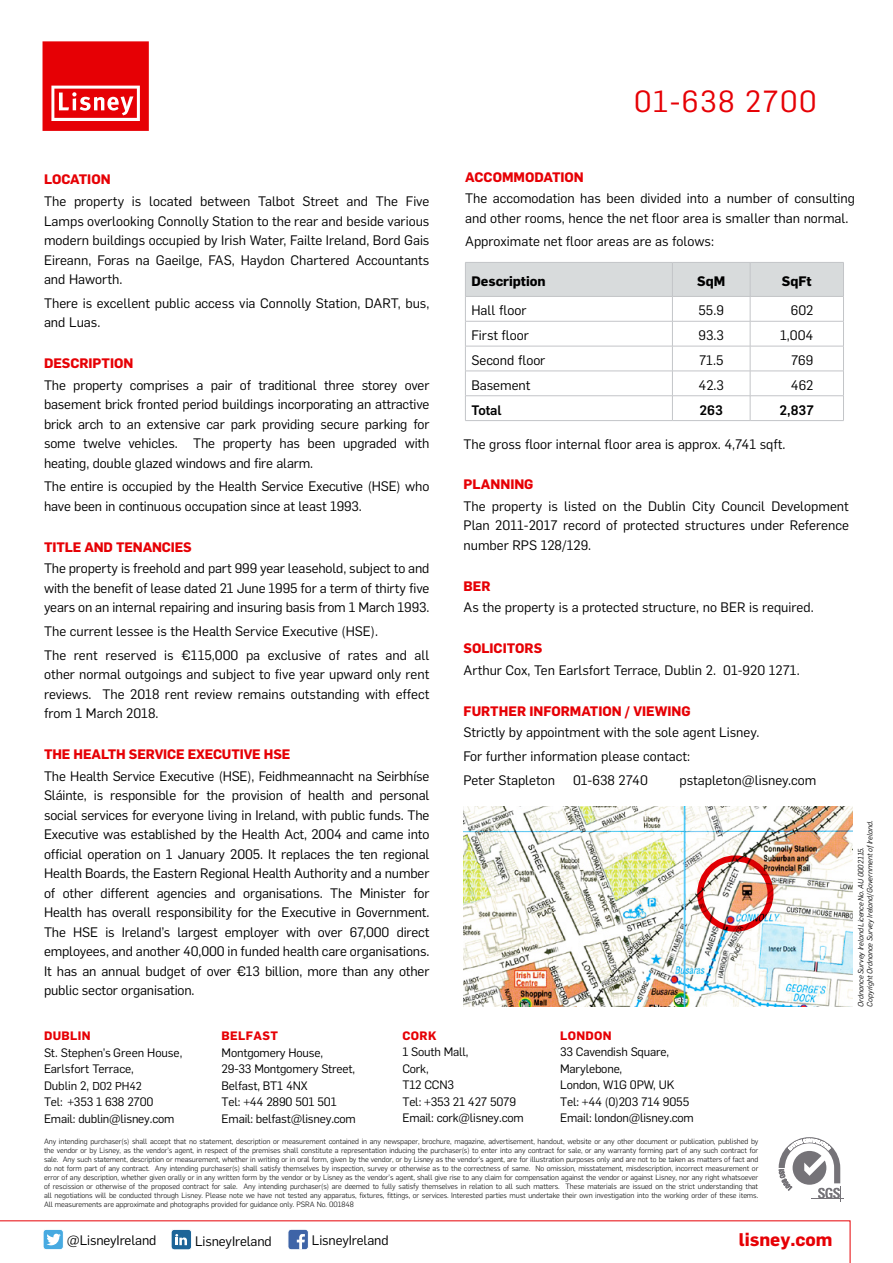
<style>
.page{position:relative;width:893px;height:1263px;background:#fff}
.page>*{position:absolute;margin:0;border:0;box-sizing:border-box;transform-origin:0 0}
.t1{font:30px "Flama";letter-spacing:.05em;color:#e60005}
.t2{font:700 18px "Flama";color:#e60005}
.t3{font:13.5px/19.5px "Flama";color:#000;text-align:justify}
.t4{font:700 13.5px "Flama";color:#e60005}
.t5{font:700 13.5px "Flama";color:#000}
.t6{font:500 13.5px "Flama";color:#000}
.t7{font:12px/16.5px "Flama";letter-spacing:-.015em;color:#000}
.t8{font:700 12px "Flama";letter-spacing:.03em;color:#e60005}
.t9{font:300 7.5px/9px "Flama";letter-spacing:-.01em;color:#000;text-align:justify}
.t10{font:italic 7.5px/9px "Flama";letter-spacing:-.005em;color:#000}
.s1{font-size:11.25px}
</style>
<div class="page">
<svg style="left:43px;top:41px;width:106px;height:90px;background:#e92327"></svg>
<svg style="left:465px;top:262px;width:379px;height:158px"></svg>
<hr style="left:465px;top:420px;width:207px;height:1px;background:#c3c5c8">
<hr style="left:672px;top:420px;width:78px;height:1px;background:#c3c5c8">
<hr style="left:750px;top:420px;width:94px;height:1px;background:#c3c5c8">
<img style="left:463px;top:806px;width:390px;height:200px">
<div style="left:697px;top:855px;width:76px;height:77px;border:6px solid #e60005;border-radius:50%"></div>
<hr style="left:811px;top:1198px;width:33px;height:1px;background:#757378">
<svg style="left:779px;top:1137px;width:62px;height:64px"></svg>
<svg style="left:0;top:1220px;width:850px;height:43px"></svg>
<p class="t4" style="left:44px;top:170px;width:68px">LOCATION</p>
<p class="t3" style="left:44px;top:191px;width:387px">The property is located between Talbot Street and The Five Lamps overlooking Connolly Station to the rear and beside various modern buildings occupied by Irish Water, Failte Ireland, Bord Gais Eireann, Foras na Gaeilge, FAS, Haydon Chartered Accountants and Haworth.</p>
<p class="t3" style="left:44px;top:292px;width:387px">There is excellent public access via Connolly Station, DART, bus, and Luas.</p>
<p class="t4" style="left:44px;top:353px;width:91px">DESCRIPTION</p>
<p class="t3" style="left:44px;top:374px;width:387px">The property comprises a pair of traditional three storey over basement brick fronted period buildings incorporating an attractive brick arch to an extensive car park providing secure parking for some twelve vehicles. The property has been upgraded with heating, double glazed windows and fire alarm.</p>
<p class="t3" style="left:44px;top:476px;width:387px">The entire is occupied by the Health Service Executive (HSE) who have been in continuous occupation since at least 1993.</p>
<p class="t4" style="left:44px;top:537px;width:149px">TITLE AND TENANCIES</p>
<p class="t3" style="left:44px;top:558px;width:387px">The property is freehold and part 999 year leasehold, subject to and with the benefit of lease dated 21 June 1995 for a term of thirty five years on an internal repairing and insuring basis from 1 March 1993.</p>
<p class="t3" style="left:44px;top:618px;width:387px;line-height:23.7px">The current lessee is the Health Service Executive (HSE).<br>The rent reserved is €115,000 pa exclusive of rates and all</p>
<p class="t3" style="left:44px;top:664px;width:387px">other normal outgoings and subject to five year upward only rent reviews. The 2018 rent review remains outstanding with effect from 1 March 2018.</p>
<p class="t4" style="left:44px;top:744px;width:248px">THE HEALTH SERVICE EXECUTIVE HSE</p>
<p class="t3" style="left:44px;top:765px;width:387px">The Health Service Executive (HSE), Feidhmeannacht na Seirbhíse Sláinte, is responsible for the provision of health and personal social services for everyone living in Ireland, with public funds. The Executive was established by the Health Act, 2004 and came into official operation on 1 January 2005. It replaces the ten regional Health Boards, the Eastern Regional Health Authority and a number of other different agencies and organisations. The Minister for Health has overall responsibility for the Executive in Government.<br>The HSE is Ireland’s largest employer with over 67,000 direct employees, and another 40,000 in funded health care organisations.<br>It has an annual budget of over €13 billion, more than any other public sector organisation.</p>
<h1 class="t1" style="left:634px;top:81px;width:184px">01-638 2700</h1>
<p class="t4" style="left:465px;top:167px;width:120px">ACCOMMODATION</p>
<p class="t3" style="left:465px;top:188px;width:391px">The accomodation has been divided into a number of consulting and other rooms, hence the net floor area is smaller than normal.</p>
<p class="t3" style="left:465px;top:231px;width:250px">Approximate net floor areas are as folows:</p>
<p class="t5" style="left:471px;top:271px;width:76px">Description</p>
<p class="t5" style="left:697px;top:271px;width:30px">SqM</p>
<p class="t5" style="left:782px;top:271px;width:31px">SqFt</p>
<p class="t3" style="left:471px;top:300px;width:56px">Hall floor</p>
<p class="t3" style="left:699px;top:300px;width:27px">55.9</p>
<p class="t3" style="left:791px;top:300px;width:24px">602</p>
<p class="t3" style="left:471px;top:325px;width:59px">First floor</p>
<p class="t3" style="left:698px;top:325px;width:27px">93.3</p>
<p class="t3" style="left:780px;top:325px;width:35px">1,004</p>
<p class="t3" style="left:471px;top:350px;width:75px">Second floor</p>
<p class="t3" style="left:699px;top:350px;width:26px">71.5</p>
<p class="t3" style="left:791px;top:350px;width:24px">769</p>
<p class="t3" style="left:471px;top:374px;width:61px">Basement</p>
<p class="t3" style="left:698px;top:374px;width:27px">42.3</p>
<p class="t3" style="left:791px;top:374px;width:24px">462</p>
<p class="t6" style="left:471px;top:400px;width:32px">Total</p>
<p class="t6" style="left:699px;top:400px;width:25px">263</p>
<p class="t6" style="left:779px;top:400px;width:36px">2,837</p>
<p class="t3" style="left:463px;top:433px;width:324px">The gross floor internal floor area is approx. 4,741 sqft.</p>
<p class="t4" style="left:463px;top:475px;width:71px">PLANNING</p>
<p class="t3" style="left:463px;top:496px;width:387px">The property is listed on the Dublin City Council Development Plan 2011-2017 record of protected structures under Reference number RPS 128/129.</p>
<p class="t4" style="left:463px;top:576px;width:29px">BER</p>
<p class="t3" style="left:463px;top:597px;width:352px">As the property is a protected structure, no BER is required.</p>
<p class="t4" style="left:463px;top:638px;width:80px">SOLICITORS</p>
<p class="t3" style="left:463px;top:659px;width:338px">Arthur Cox, Ten Earlsfort Terrace, Dublin 2. 01-920 1271.</p>
<p class="t4" style="left:463px;top:701px;width:229px">FURTHER INFORMATION / VIEWING</p>
<p class="t3" style="left:463px;top:720px;width:297px;line-height:23.7px;text-align:left">Strictly by appointment with the sole agent Lisney.<br>For further information please contact:<br>Peter Stapleton</p>
<p class="t3" style="left:573px;top:769px;width:76px">01-638 2740</p>
<p class="t3" style="left:679px;top:769px;width:138px">pstapleton@lisney.com</p>
<p class="t10" style="left:856px;top:1006px;width:188px;rotate:-90deg">Ordnance Survey Ireland Licence No. AU 0002115.<br>Copyright Ordnance Survey Ireland/Government of Ireland.</p>
<p class="t8" style="left:44px;top:1027px;width:48px">DUBLIN</p>
<p class="t7" style="left:44px;top:1043px;width:140px">St. Stephen’s Green House,<br>Earlsfort Terrace,<br>Dublin 2, <span class="s1">D02 PH42<br></span>Tel: +353 1 638 2700<br>Email: dublin@lisney.com</p>
<p class="t8" style="left:222px;top:1027px;width:58px">BELFAST</p>
<p class="t7" style="left:222px;top:1043px;width:136px">Montgomery House,<br>29-33 Montgomery Street,<br>Belfast, BT1 4NX<br>Tel: +44 2890 501 501<br>Email: belfast@lisney.com</p>
<p class="t8" style="left:402px;top:1027px;width:35px">CORK</p>
<p class="t7" style="left:402px;top:1043px;width:123px">1 South Mall,<br>Cork,<br>T12 CCN3<br>Tel: +353 21 427 5079<br>Email: cork@lisney.com</p>
<p class="t8" style="left:560px;top:1027px;width:53px">LONDON</p>
<p class="t7" style="left:560px;top:1043px;width:135px">33 Cavendish Square,<br>Marylebone,<br>London, W1G 0PW, UK<br>Tel: +44 (0)203 714 9055<br>Email: london@lisney.com</p>
<p class="t9" style="left:44px;top:1137px;width:716px">Any intending purchaser(s) shall accept that no statement, description or measurement contained in any newspaper, brochure, magazine, advertisement, handout, website or any other document or publication, published by the vendor or by Lisney, as the vendor’s agent, in respect of the premises shall constitute a representation inducing the purchaser(s) to enter into any contract for sale, or any warranty forming part of any such contract for sale. Any such statement, description or measurement, whether in writing or in oral form, given by the vendor, or by Lisney as the vendor’s agent, are for illustration purposes only and are not to be taken as matters of fact and do not form part of any contract. Any intending purchaser(s) shall satisfy themselves by inspection, survey or otherwise as to the correctness of same. No omission, misstatement, misdescription, incorrect measurement or error of any description, whether given orally or in any written form by the vendor or by Lisney as the vendor’s agent, shall give rise to any claim for compensation against the vendor or against Lisney, nor any right whatsoever of rescission or otherwise of the proposed contract for sale. Any intending purchaser(s) are deemed to fully satisfy themselves in relation to all such matters. These materials are issued on the strict understanding that all negotiations will be conducted through Lisney. Please note we have not tested any apparatus, fixtures, fittings, or services. Interested parties must undertake their own investigation into the working order of these items.<br>All measurements are approximate and photographs provided for guidance only. PSRA No. 001848</p>
<p class="t3" style="left:67px;top:1229px;width:91px">@LisneyIreland</p>
<p class="t3" style="left:195px;top:1230px;width:78px">LisneyIreland</p>
<p class="t3" style="left:312px;top:1229px;width:78px">LisneyIreland</p>
<h2 class="t2" style="left:739px;top:1227px;width:95px">lisney.com</h2>
</div>
